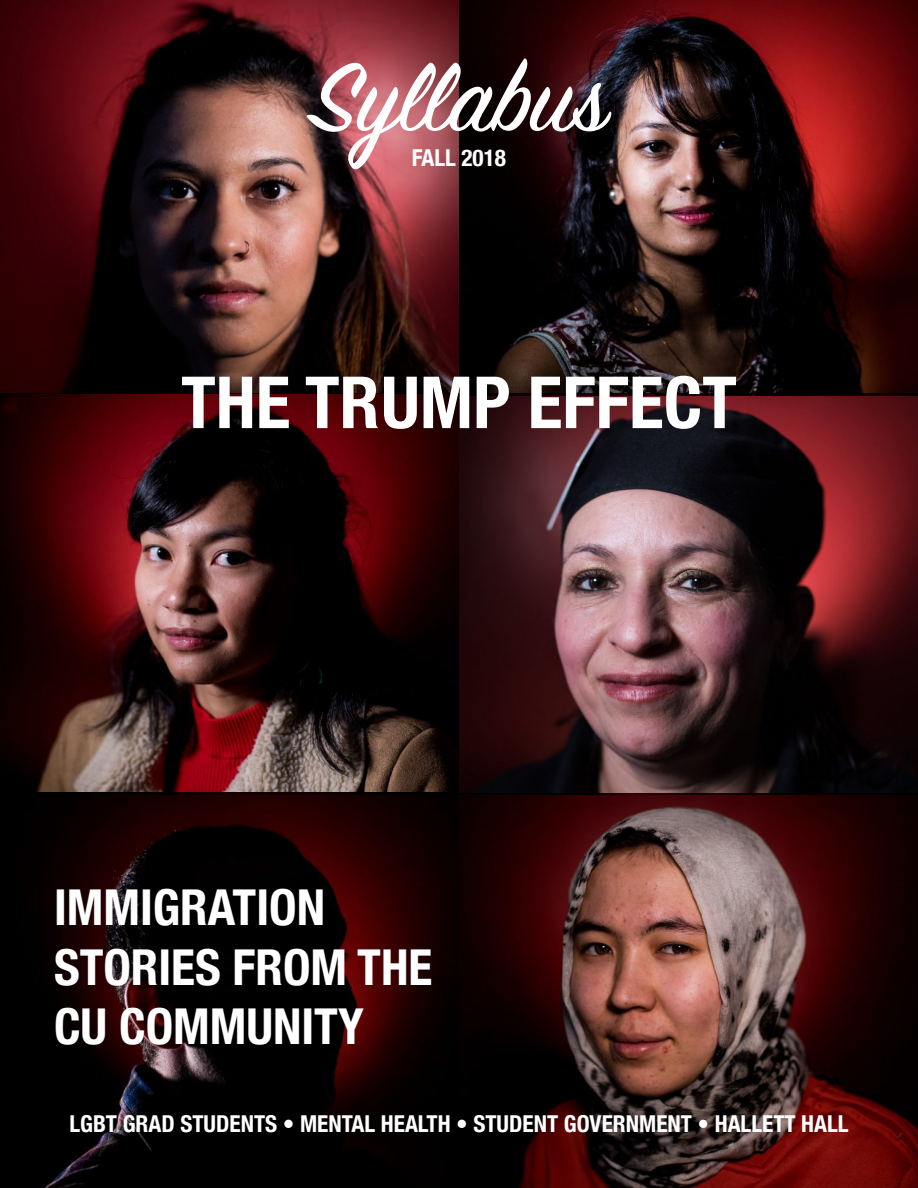
<style>
.page{position:relative;width:918px;height:1188px;background:#fff}
.page>*{position:absolute;margin:0;border:0;box-sizing:border-box;transform-origin:0 0}
.t1{font:108px "Sign Painter House Script";color:#fff}
.t2{font:700 condensed 72px "Helvetica Neue";color:#fff}
.t3{font:700 condensed 49.5px/59.4px "Helvetica Neue";color:#fff}
.t4{font:700 condensed 23.25px "Helvetica Neue";color:#fff}
</style>
<div class="page">
<img style="left:0;top:794px;width:918px;height:394px">
<img style="left:0;top:394px;width:918px;height:400px">
<img style="left:0;top:0;width:459px;height:394px">
<img style="left:459px;top:0;width:459px;height:396px">
<p class="t1" style="left:311px;top:31px;width:297px">Syllabus</p>
<p class="t4" style="left:412px;top:139px;width:96px">FALL 2018</p>
<p class="t2" style="left:181px;top:343px;width:557px">THE TRUMP EFFECT</p>
<p class="t3" style="left:54px;top:874px;width:380px">IMMIGRATION<br>STORIES FROM THE<br>CU COMMUNITY</p>
<p class="t4" style="left:69px;top:1104px;width:781px">LGBT GRAD STUDENTS • MENTAL HEALTH • STUDENT GOVERNMENT • HALLETT HALL</p>
</div>
